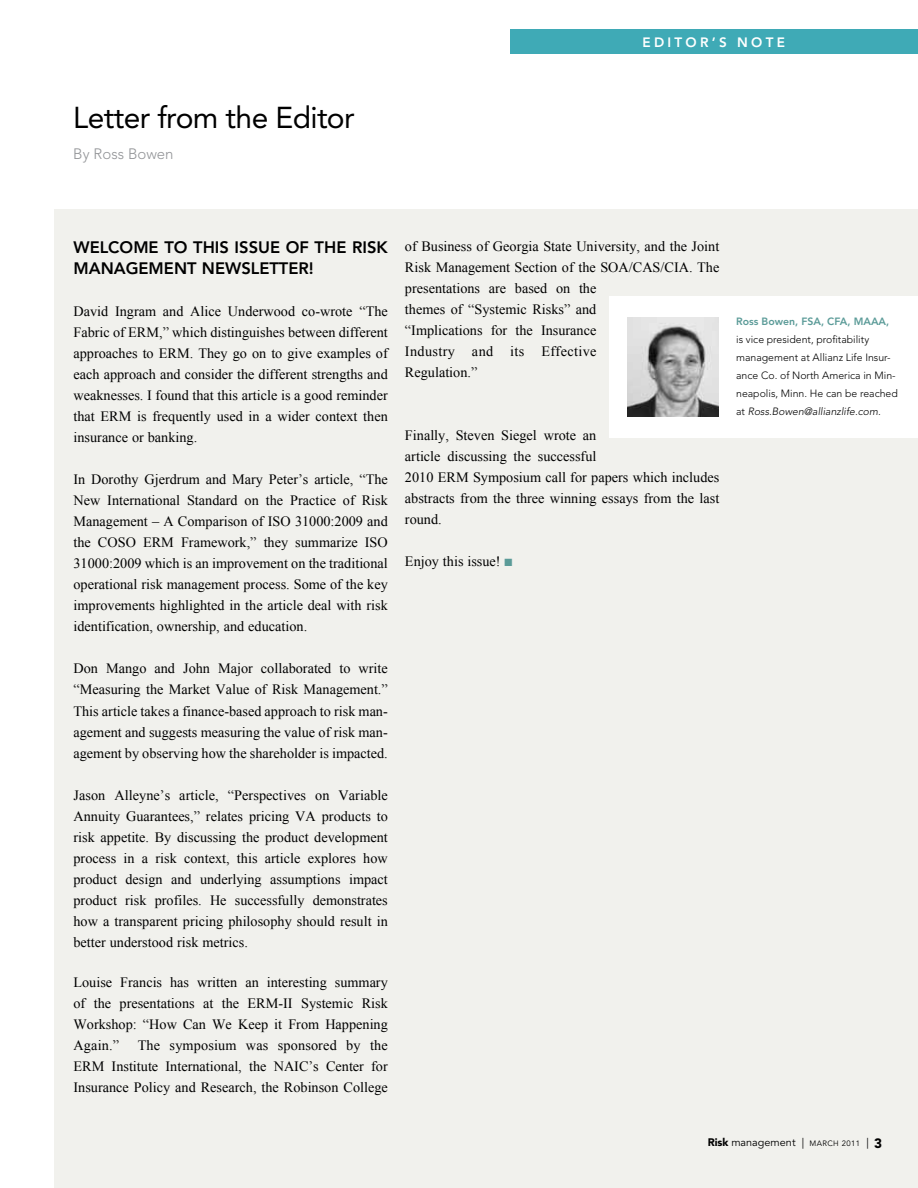
<style>
.page{position:relative;width:918px;height:1188px;background:#fff}
.page>*{position:absolute;margin:0;border:0;box-sizing:border-box;transform-origin:0 0}
.t1{font:30px "Avenir";letter-spacing:-.02em;color:#000}
.t2{font:800 16.5px/21px "Avenir";color:#000}
.t3{font:300 15px "Avenir";color:#939598}
.t4{font:14.25px/21px "Times New Roman";color:#000;text-align:justify}
.t5{font:800 13.5px "Avenir";letter-spacing:.24em;color:#fff}
.t6{font:10.8px "Avenir";color:#000}
.t7{font:300 10.5px/18px "Avenir";color:#000}
.t8{font:800 10.5px "Avenir";color:#5b9b98}
.s1{color:#5b9b98}
.s2{font-style:italic}
.s3{font-weight:900}
.s4{font-size:7.8px}
.s5{font-weight:900;font-size:13.5px}
</style>
<div class="page">
<div style="left:54px;top:209px;width:864px;height:979px;background:#f1f1ed"></div>
<div style="left:510px;top:30px;width:408px;height:24px;background:#3faab6"></div>
<div style="left:610px;top:297px;width:308px;height:141px;background:#fff"></div>
<img style="left:627px;top:317px;width:91px;height:99px">
<h1 class="t1" style="left:73px;top:100px;width:283px">Letter from the Editor</h1>
<p class="t3" style="left:73px;top:145px;width:102px">By Ross Bowen</p>
<p class="t5" style="left:620px;top:34px;width:78px">CHEAIDITO</p>
<p class="t5" style="left:666px;top:34px;width:121px">RSPER R’S NOTE</p>
<p class="t5" style="left:723px;top:34px;width:13px">SON</p>
<p class="t2" style="left:74px;top:237px;width:316px">WELCOM E TO TH IS ISSUE OF TH E RISK<br>MANAGEM ENT NEWSLETTER!</p>
<p class="t4" style="left:74px;top:301px;width:316px">David Ingram and Alice Underwood co-wrote “The Fabric of ERM,” which distinguishes between different approaches to ERM. They go on to give examples of each approach and consider the different strengths and weaknesses. I found that this article is a good reminder that ERM is frequently used in a wider context then insurance or banking.</p>
<p class="t4" style="left:74px;top:469px;width:316px">In Dorothy Gjerdrum and Mary Peter’s article, “The New International Standard on the Practice of Risk Management – A Comparison of ISO 31000:2009 and the COSO ERM Framework,” they summarize ISO 31000:2009 which is an improvement on the traditional operational risk management process. Some of the key improvements highlighted in the article deal with risk identification, ownership, and education.</p>
<p class="t4" style="left:74px;top:658px;width:316px">Don Mango and John Major collaborated to write “Measuring the Market Value of Risk Management.” This article takes a finance-based approach to risk man&shy;agement and suggests measuring the value of risk man&shy;agement by observing how the shareholder is impacted.</p>
<p class="t4" style="left:74px;top:784px;width:316px">Jason Alleyne’s article, “Perspectives on Variable Annuity Guarantees,” relates pricing VA products to risk appetite. By discussing the product development process in a risk context, this article explores how product design and underlying assumptions impact product risk profiles. He successfully demonstrates how a transparent pricing philosophy should result in better understood risk metrics.</p>
<p class="t4" style="left:74px;top:972px;width:316px">Louise Francis has written an interesting summary of the presentations at the ERM-II Systemic Risk Workshop: “How Can We Keep it From Happening Again.”</p>
<p class="t4" style="left:74px;top:1035px;width:316px;text-indent:64px">The symposium was sponsored by the ERM Institute International, the NAIC’s Center for Insurance Policy and Research, the Robinson College</p>
<p class="t4" style="left:405px;top:236px;width:316px;text-align:left">of Business of Georgia State University, and the Joint Risk Management Section of the SOA/CAS/CIA. The presentations are based on the<br>themes of “Systemic Risks” and<br>“Implications for the Insurance<br>Industry and its Effective<br>Regulation.”</p>
<p class="t4" style="left:405px;top:425px;width:316px;text-align:left">Finally, Steven Siegel wrote an<br>article discussing the successful<br>2010 ERM Symposium call for papers which includes abstracts from the three winning essays from the last round.</p>
<p class="t4" style="left:405px;top:551px;width:109px">Enjoy this issue! <span class="s1">■</span></p>
<p class="t8" style="left:736px;top:315px;width:136px">ROSS BOWEN, FSA, CFA, MAAA</p>
<p class="t8" style="left:886px;top:315px;width:5px">,</p>
<p class="t7" style="left:736px;top:330px;width:163px">is vice president, profitability management at Allianz Life Insur&shy;ance Co. of North America in Min&shy;neapolis, Minn. He can be reached at <span class="s2">Ross.Bowen@allianzlife.com.</span></p>
<p class="t6" style="left:708px;top:1136px;width:176px"><span class="s3">Risk</span> management | <span class="s4">MARCH 2011</span> | <span class="s5">3</span></p>
</div>
